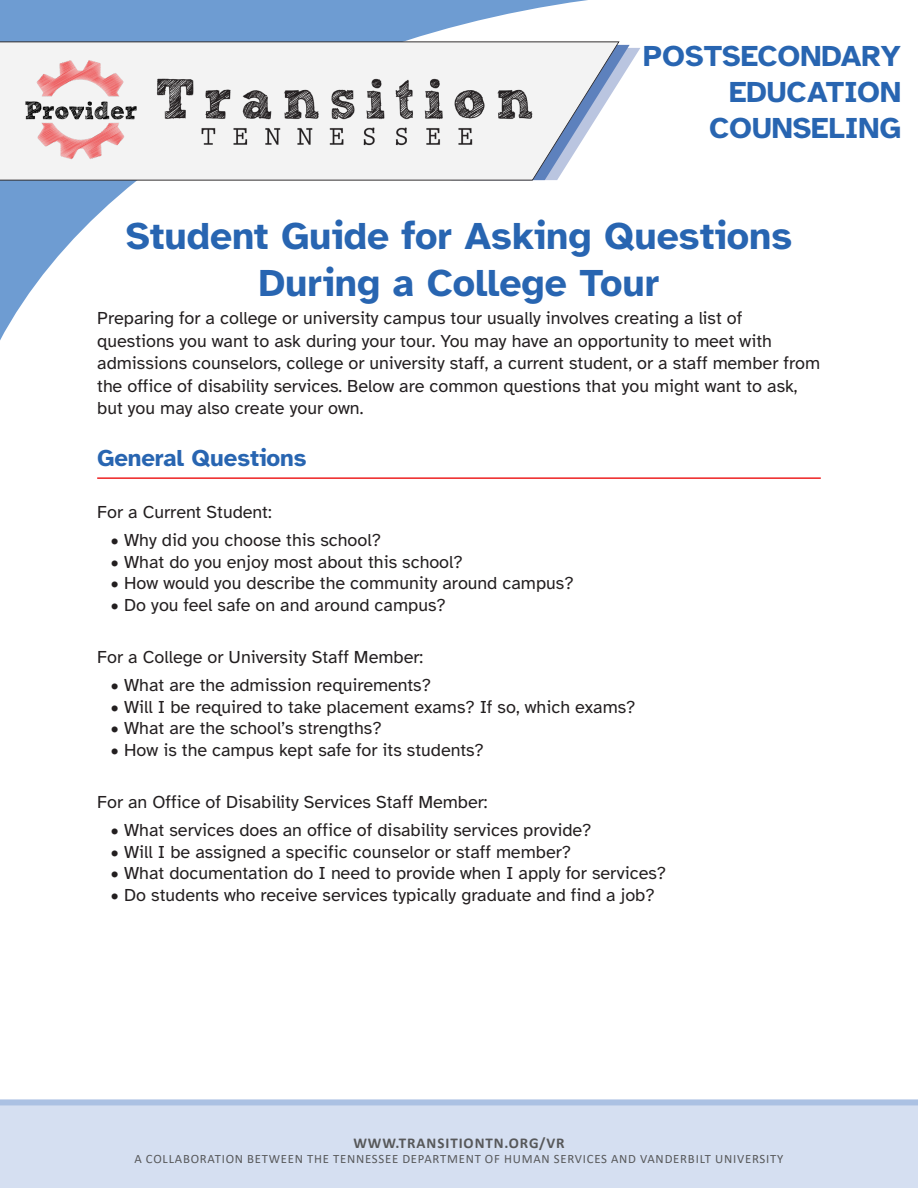
<style>
.page{position:relative;width:918px;height:1188px;background:#fff}
.page>*{position:absolute;margin:0;border:0;box-sizing:border-box;transform-origin:0 0}
.H2_-_Dropcap_font{font:700 39px/46.8px "Atkinson Hyperlegible";color:#2865b1;text-align:center}
.t1{font:700 30px/36px "Atkinson Hyperlegible";color:#2865b1;text-align:right}
.Underline_Header{font:700 24px "Atkinson Hyperlegible";letter-spacing:-.005em;color:#2865b1}
.Copy{font:18px/22.5px "Atkinson Hyperlegible";color:#231f20}
.t2{font:700 15px "Calibri";letter-spacing:.06em;color:#57585a}
.t3{font:12.75px "Calibri";letter-spacing:.06em;color:#57585a}
</style>
<div class="page">
<div style="left:0;top:1099px;width:918px;height:89px;background:#d5dff1"></div>
<svg style="left:0;top:0;width:630px;height:341px"></svg>
<svg style="left:619px;top:45px;width:21px;height:135px"></svg>
<svg style="left:0;top:42px;width:619px;height:139px"></svg>
<img style="left:6px;top:55px;width:547px;height:109px">
<hr style="left:97px;top:477px;width:724px;height:2px;background:#ee2123">
<h3 class="t1" style="left:643px;top:38px;width:259px">POSTSECONDARY</h3>
<h3 class="t1" style="left:709px;top:74px;width:193px">EDUCATION<br>COUNSELING</h3>
<h2 class="H2_-_Dropcap_font" style="left:126px;top:213px;width:668px">Student Guide for Asking Questions<br>During a College Tour</h2>
<p class="Copy" style="left:97px;top:307px;width:725px">Preparing for a college or university campus tour usually involves creating a list of questions you want to ask during your tour. You may have an opportunity to meet with admissions counselors, college or university staff, a current student, or a staff member from the office of disability services. Below are common questions that you might want to ask, but you may also create your own.</p>
<p class="Underline_Header" style="left:97px;top:444px;width:211px">General Questions</p>
<p class="Copy" style="left:97px;top:501px;width:176px">For a Current Student:</p>
<p class="Copy" style="left:111px;top:529px;width:272px">• Why did you choose this school?</p>
<p class="Copy" style="left:111px;top:551px;width:354px">• What do you enjoy most about this school?</p>
<p class="Copy" style="left:111px;top:572px;width:465px">• How would you describe the community around campus?</p>
<p class="Copy" style="left:111px;top:594px;width:337px">• Do you feel safe on and around campus?</p>
<p class="Copy" style="left:97px;top:646px;width:328px">For a College or University Staff Member:</p>
<p class="Copy" style="left:111px;top:674px;width:322px">• What are the admission requirements?</p>
<p class="Copy" style="left:111px;top:696px;width:526px">• Will I be required to take placement exams? If so, which exams?</p>
<p class="Copy" style="left:111px;top:717px;width:273px">• What are the school’s strengths?</p>
<p class="Copy" style="left:111px;top:739px;width:375px">• How is the campus kept safe for its students?</p>
<p class="Copy" style="left:97px;top:791px;width:392px">For an Office of Disability Services Staff Member:</p>
<p class="Copy" style="left:111px;top:819px;width:482px">• What services does an office of disability services provide?</p>
<p class="Copy" style="left:111px;top:841px;width:462px">• Will I be assigned a specific counselor or staff member?</p>
<p class="Copy" style="left:111px;top:862px;width:557px">• What documentation do I need to provide when I apply for services?</p>
<p class="Copy" style="left:111px;top:884px;width:546px">• Do students who receive services typically graduate and find a job?</p>
<p class="t2" style="left:353px;top:1133px;width:213px">WWW.TRANSITIONTN.ORG/VR</p>
<p class="t3" style="left:135px;top:1150px;width:650px">A COLLABORATION BETWEEN THE TENNESSEE DEPARTMENT OF HUMAN SERVICES AND VANDERBILT UNIVERSITY</p>
</div>
